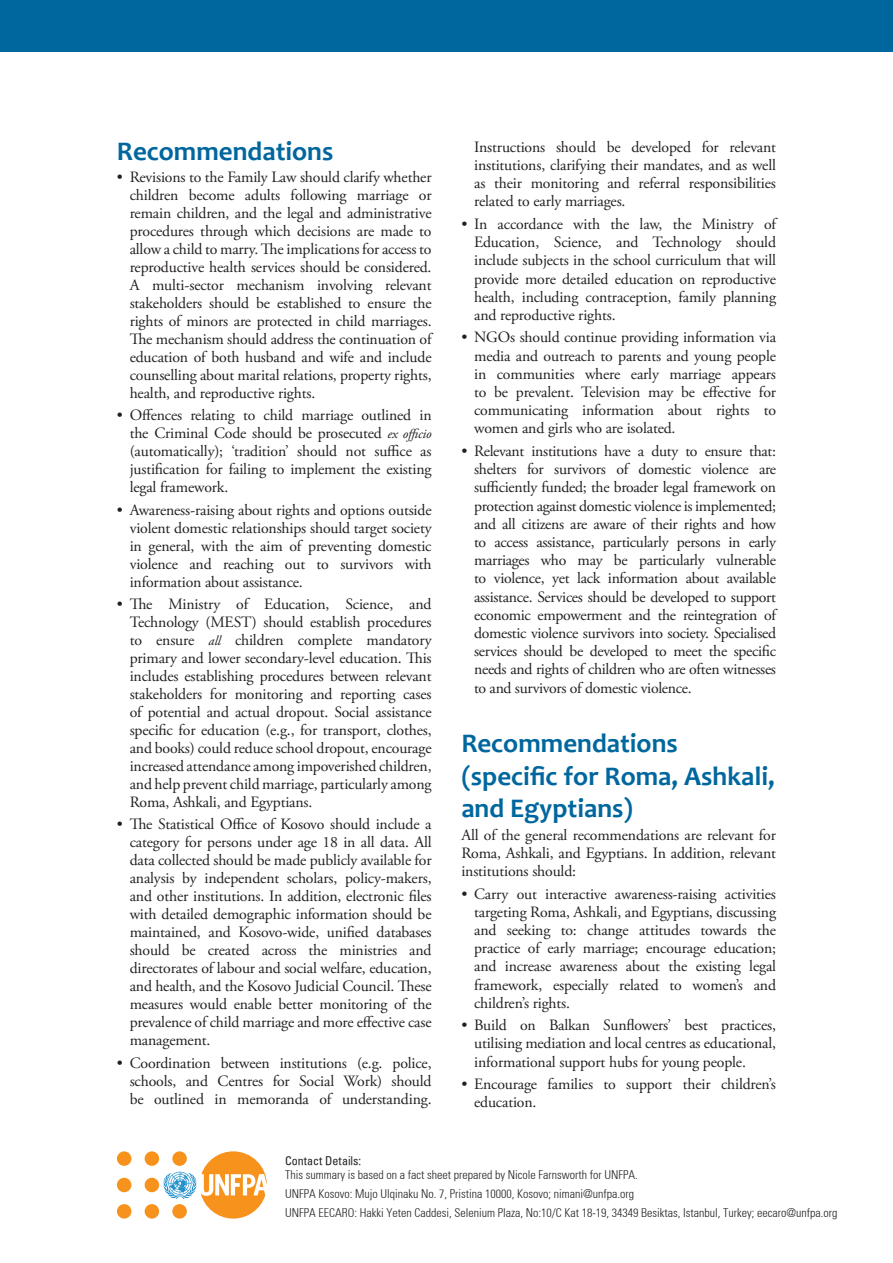
<style>
.page{position:relative;width:893px;height:1263px;background:#fff}
.page>*{position:absolute;margin:0;border:0;box-sizing:border-box;transform-origin:0 0}
.t1{font:700 27px/32.5px "Candara";color:#00679e}
.t2{font:15.75px/18px "Adobe Garamond Pro";letter-spacing:-.01em;color:#231f20;text-align:justify}
.t3{font:300 condensed 12px/18.6px "Univers";color:#231f20}
.t4{font:12px "Univers Condensed";color:#231f20}
.s1{font-style:italic;font-size:13.5px}
</style>
<div class="page">
<div style="left:0;top:0;width:893px;height:51px;background:#00679e"></div>
<div style="left:145px;top:1178px;width:14px;height:14px;background:#f7931d;border-radius:50%"></div>
<div style="left:145px;top:1204px;width:14px;height:14px;background:#f7931d;border-radius:50%"></div>
<div style="left:145px;top:1151px;width:14px;height:15px;background:#f7931d;border-radius:50%"></div>
<div style="left:117px;top:1178px;width:14px;height:14px;background:#f7931d;border-radius:50%"></div>
<div style="left:117px;top:1204px;width:14px;height:14px;background:#f7931d;border-radius:50%"></div>
<div style="left:117px;top:1151px;width:14px;height:15px;background:#f7931d;border-radius:50%"></div>
<svg style="left:163px;top:1151px;width:104px;height:67px"></svg>
<h1 class="t1" style="left:117px;top:135px;width:218px">Recommendations</h1>
<p class="t2" style="left:130px;top:169px;width:303px;text-indent:-13px">• Revisions to the Family Law should clarify whether children become adults following marriage or remain children, and the legal and administrative procedures through which decisions are made to allow a child to marry. The implications for access to reproductive health services should be considered.<br>A multi-sector mechanism involving relevant stakeholders should be established to ensure the rights of minors are protected in child marriages.<br>The mechanism should address the continuation of education of both husband and wife and include counselling about marital relations, property rights, health, and reproductive rights.</p>
<p class="t2" style="left:130px;top:407px;width:303px;text-indent:-13px">• Offences relating to child marriage outlined in the Criminal Code should be prosecuted <span class="s1">ex officio </span>(automatically); ‘tradition’ should not suffice as justification for failing to implement the existing legal framework.</p>
<p class="t2" style="left:130px;top:501px;width:303px;text-indent:-13px">• Awareness-raising about rights and options outside violent domestic relationships should target society in general, with the aim of preventing domestic violence and reaching out to survivors with information about assistance.</p>
<p class="t2" style="left:130px;top:595px;width:303px;text-indent:-13px">• The Ministry of Education, Science, and Technology (MEST) should establish procedures to ensure <span class="s1">all</span> children complete mandatory primary and lower secondary-level education. This includes establishing procedures between relevant stakeholders for monitoring and reporting cases of potential and actual dropout. Social assistance specific for education (e.g., for transport, clothes, and books) could reduce school dropout, encourage increased attendance among impoverished children, and help prevent child marriage, particularly among Roma, Ashkali, and Egyptians.</p>
<p class="t2" style="left:130px;top:816px;width:303px;text-indent:-13px">• The Statistical Office of Kosovo should include a category for persons under age 18 in all data. All data collected should be made publicly available for analysis by independent scholars, policy-makers, and other institutions. In addition, electronic files with detailed demographic information should be maintained, and Kosovo-wide, unified databases should be created across the ministries and directorates of labour and social welfare, education, and health, and the Kosovo Judicial Council. These measures would enable better monitoring of the prevalence of child marriage and more effective case management.</p>
<p class="t2" style="left:130px;top:1054px;width:303px;text-indent:-13px">• Coordination between institutions (e.g. police, schools, and Centres for Social Work) should be outlined in memoranda of understanding.</p>
<p class="t2" style="left:474px;top:138px;width:303px">Instructions should be developed for relevant institutions, clarifying their mandates, and as well as their monitoring and referral responsibilities related to early marriages.</p>
<p class="t2" style="left:474px;top:215px;width:303px;text-indent:-13px">• In accordance with the law, the Ministry of Education, Science, and Technology should include subjects in the school curriculum that will provide more detailed education on reproductive health, including contraception, family planning and reproductive rights.</p>
<p class="t2" style="left:474px;top:329px;width:303px;text-indent:-13px">• NGOs should continue providing information via media and outreach to parents and young people in communities where early marriage appears to be prevalent. Television may be effective for communicating information about rights to women and girls who are isolated.</p>
<p class="t2" style="left:474px;top:442px;width:303px;text-indent:-13px">• Relevant institutions have a duty to ensure that: shelters for survivors of domestic violence are sufficiently funded; the broader legal framework on protection against domestic violence is implemented; and all citizens are aware of their rights and how to access assistance, particularly persons in early marriages who may be particularly vulnerable to violence, yet lack information about available assistance. Services should be developed to support economic empowerment and the reintegration of domestic violence survivors into society. Specialised services should be developed to meet the specific needs and rights of children who are often witnesses to and survivors of domestic violence.</p>
<h1 class="t1" style="left:461px;top:726px;width:315px">Recommendations (specific for Roma, Ashkali, and Egyptians)</h1>
<p class="t2" style="left:461px;top:826px;width:316px">All of the general recommendations are relevant for Roma, Ashkali, and Egyptians. In addition, relevant institutions should:</p>
<p class="t2" style="left:474px;top:885px;width:303px;text-indent:-13px">• Carry out interactive awareness-raising activities targeting Roma, Ashkali, and Egyptians, discussing and seeking to: change attitudes towards the practice of early marriage; encourage education; and increase awareness about the existing legal framework, especially related to women’s and children’s rights.</p>
<p class="t2" style="left:474px;top:1017px;width:303px;text-indent:-13px">• Build on Balkan Sunflowers’ best practices, utilising mediation and local centres as educational, informational support hubs for young people.</p>
<p class="t2" style="left:474px;top:1075px;width:303px;text-indent:-13px">• Encourage families to support their children’s education.</p>
<p class="t4" style="left:285px;top:1153px;width:77px">Contact Details:</p>
<p class="t3" style="left:285px;top:1166px;width:553px">This summary is based on a fact sheet prepared by Nicole Farnsworth for UNFPA.<br>UNFPA Kosovo: Mujo Ulqinaku No. 7, Pristina 10000, Kosovo; nimani@unfpa.org<br>UNFPA EECARO: Hakki Yeten Caddesi, Selenium Plaza, No:10/C Kat 18-19, 34349 Besiktas, Istanbul, Turkey; eecaro@unfpa.org</p>
</div>
